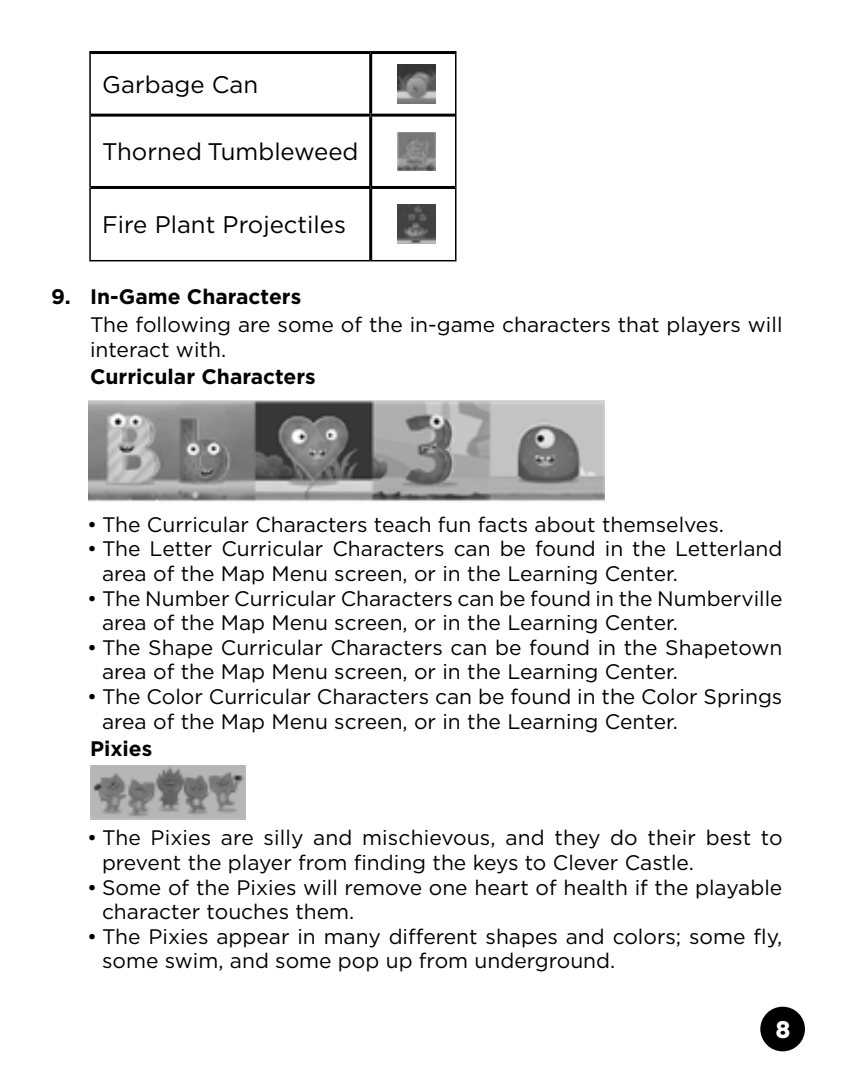
<style>
.page{position:relative;width:859px;height:1080px;background:#fff}
.page>*{position:absolute;margin:0;border:0;box-sizing:border-box;transform-origin:0 0}
.t1{font:24px "Gotham HTF";color:#000}
.t2{font:700 24px "AG Book Rounded";color:#fff}
.t3{font:21px/24.6px "Gotham HTF";color:#000}
.t4{font:700 21px "Gotham HTF";color:#000}
</style>
<div class="page">
<div style="left:760px;top:1007px;width:45px;height:44px;background:#000;border-radius:50%"></div>
<img style="left:89px;top:400px;width:516px;height:102px">
<img style="left:90px;top:765px;width:156px;height:54px">
<hr style="left:89px;top:51px;width:282px;height:3px;background:#000">
<hr style="left:371px;top:51px;width:85px;height:3px;background:#000">
<hr style="left:369px;top:54px;width:3px;height:60px;background:#000">
<hr style="left:91px;top:114px;width:280px;height:3px;background:#000">
<hr style="left:371px;top:114px;width:84px;height:3px;background:#000">
<hr style="left:369px;top:117px;width:3px;height:69px;background:#000">
<hr style="left:91px;top:186px;width:280px;height:3px;background:#000">
<hr style="left:371px;top:186px;width:84px;height:3px;background:#000">
<hr style="left:369px;top:189px;width:3px;height:71px;background:#000">
<hr style="left:89px;top:54px;width:2px;height:61px;background:#000">
<hr style="left:455px;top:54px;width:1px;height:61px;background:#000">
<hr style="left:89px;top:115px;width:2px;height:72px;background:#000">
<hr style="left:455px;top:115px;width:1px;height:72px;background:#000">
<hr style="left:89px;top:187px;width:2px;height:73px;background:#000">
<hr style="left:455px;top:187px;width:1px;height:73px;background:#000">
<hr style="left:89px;top:260px;width:282px;height:1px;background:#000">
<hr style="left:371px;top:260px;width:85px;height:1px;background:#000">
<img style="left:397px;top:65px;width:39px;height:38px">
<img style="left:397px;top:132px;width:39px;height:39px">
<img style="left:397px;top:205px;width:39px;height:38px">
<p class="t1" style="left:102px;top:71px;width:158px">Garbage Can</p>
<p class="t1" style="left:102px;top:138px;width:258px">Thorned Tumbleweed</p>
<p class="t1" style="left:102px;top:211px;width:246px">Fire Plant Projectiles</p>
<p class="t4" style="left:51px;top:285px;width:252px">9. In-Game Characters</p>
<p class="t3" style="left:90px;top:312px;width:694px">The following are some of the in-game characters that players will interact with.</p>
<p class="t4" style="left:90px;top:365px;width:227px">Curricular Characters</p>
<p class="t3" style="left:87px;top:512px;width:638px">• The Curricular Characters teach fun facts about themselves.</p>
<p class="t3" style="left:102px;top:536px;width:682px;text-indent:-15px">• The Letter Curricular Characters can be found in the Letterland area of the Map Menu screen, or in the Learning Center.</p>
<p class="t3" style="left:102px;top:586px;width:682px;text-indent:-15px">• The Number Curricular Characters can be found in the Numberville area of the Map Menu screen, or in the Learning Center.</p>
<p class="t3" style="left:102px;top:635px;width:682px;text-indent:-15px">• The Shape Curricular Characters can be found in the Shapetown area of the Map Menu screen, or in the Learning Center.</p>
<p class="t3" style="left:102px;top:684px;width:682px;text-indent:-15px">• The Color Curricular Characters can be found in the Color Springs area of the Map Menu screen, or in the Learning Center.</p>
<p class="t4" style="left:90px;top:737px;width:64px">Pixies</p>
<p class="t3" style="left:102px;top:825px;width:682px;text-indent:-15px">• The Pixies are silly and mischievous, and they do their best to prevent the player from finding the keys to Clever Castle.</p>
<p class="t3" style="left:102px;top:874px;width:682px;text-indent:-15px">• Some of the Pixies will remove one heart of health if the playable character touches them.</p>
<p class="t3" style="left:102px;top:924px;width:682px;text-indent:-15px">• The Pixies appear in many different shapes and colors; some fly, some swim, and some pop up from underground.</p>
<p class="t2" style="left:776px;top:1015px;width:16px">8</p>
</div>
